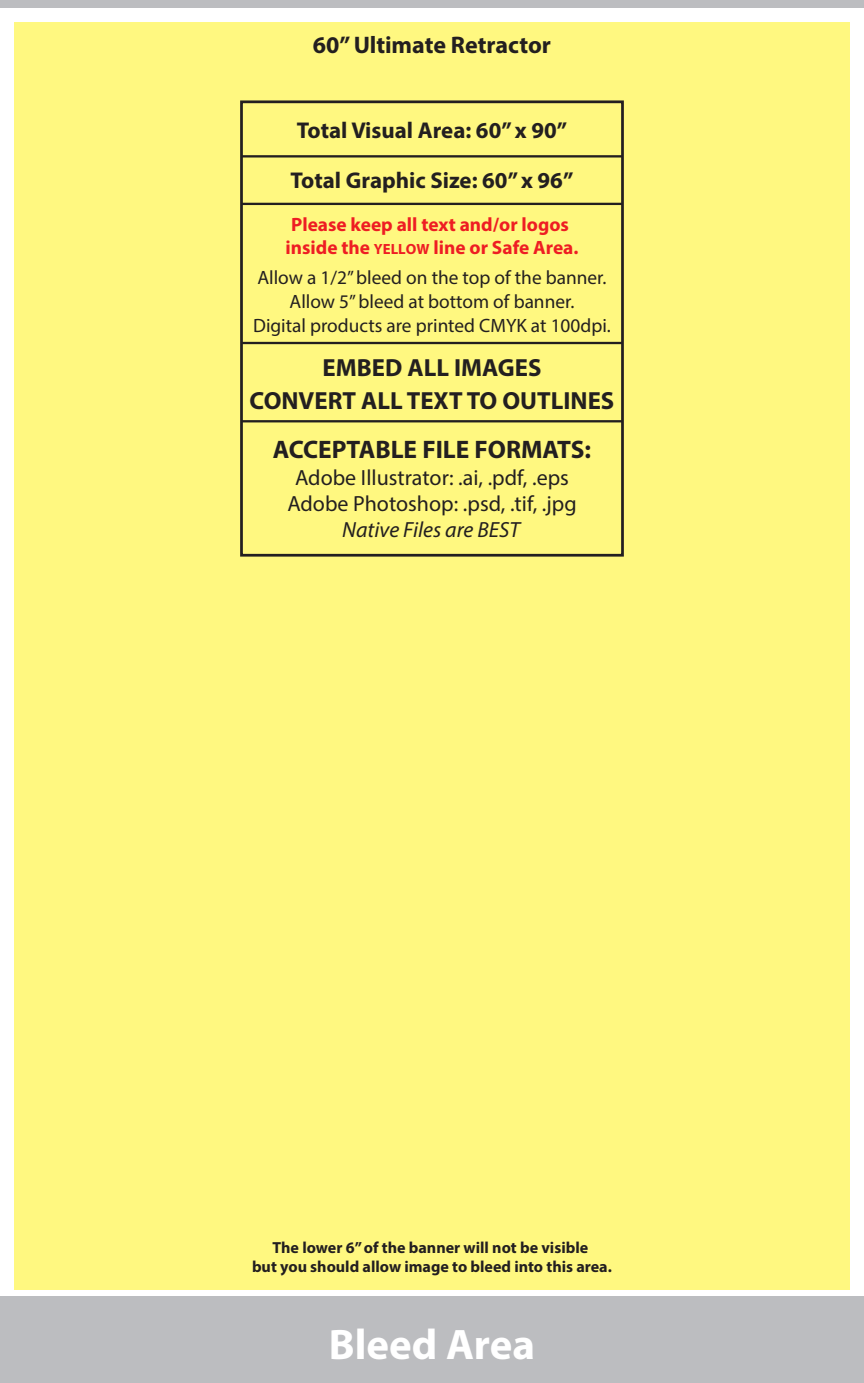
<style>
.page{position:relative;width:864px;height:1383px;background:#fff}
.page>*{position:absolute;margin:0;border:0;box-sizing:border-box;transform-origin:0 0}
.t1{font:700 42.84px "Myriad Pro";color:#fff}
.t2{font:700 25.38px "Myriad Pro";color:#231f20}
.t3{font:700 24.84px/33.2px "Myriad Pro";color:#231f20;text-align:center}
.t4{font:700 24px "Myriad Pro";letter-spacing:-.005em;color:#231f20}
.t5{font:700 22.88px "Myriad Pro";color:#231f20}
.t6{font:21.98px/26.4px "Myriad Pro";color:#231f20;text-align:center}
.t7{font:italic 21.98px "Myriad Pro";color:#231f20}
.t8{font:19.32px/24px "Myriad Pro";color:#231f20;text-align:center}
.t9{font:700 19.32px/23.2px "Myriad Pro";color:#ee1d23}
.t10{font:700 16.06px/19.3px "Myriad Pro";color:#231f20;text-align:center}
.s1{font-size:14.78px}
</style>
<div class="page">
<div style="left:0;top:0;width:864px;height:7px;background:#bcbdc0"></div>
<div style="left:0;top:1296px;width:864px;height:86px;background:#bcbdc0"></div>
<div style="left:14px;top:22px;width:836px;height:1267px;background:#fff880"></div>
<div style="left:240px;top:100px;width:384px;height:456px;border:3px solid #231f20"></div>
<hr style="left:242px;top:155px;width:380px;height:2px;background:#231f20">
<hr style="left:242px;top:203px;width:380px;height:2px;background:#231f20">
<hr style="left:242px;top:342px;width:380px;height:2px;background:#231f20">
<hr style="left:242px;top:420px;width:380px;height:2px;background:#231f20">
<p class="t4" style="left:313px;top:29px;width:240px">60”Ultimate Retractor</p>
<p class="t5" style="left:297px;top:115px;width:272px">Total Visual Area: 60” x 90”</p>
<p class="t5" style="left:291px;top:165px;width:284px">Total Graphic Size: 60” x 96”</p>
<p class="t9" style="left:286px;top:212px;width:294px">Please keep all text and/or logos inside the <span class="s1">YELLOW</span> line or Safe Area.</p>
<p class="t8" style="left:253px;top:266px;width:359px">Allow a 1/2” bleed on the top of the banner.<br>Allow 5” bleed at bottom of banner.<br>Digital products are printed CMYK at 100dpi.</p>
<p class="t3" style="left:250px;top:350px;width:366px">EMBED ALL IMAGES<br>CONVERT ALL TEXT TO OUTLINES</p>
<h2 class="t2" style="left:273px;top:433px;width:320px">ACCEPTABLE FILE FORMATS:</h2>
<p class="t6" style="left:287px;top:463px;width:291px">Adobe Illustrator: .ai, .pdf, .eps<br>Adobe Photoshop: .psd, .tif, .jpg</p>
<p class="t7" style="left:342px;top:516px;width:179px">Native Files are BEST</p>
<p class="t10" style="left:252px;top:1237px;width:361px">The lower 6” of the banner will not be visible<br>but you should allow image to bleed into this area.</p>
<h1 class="t1" style="left:329px;top:1316px;width:208px">Bleed Area</h1>
</div>
